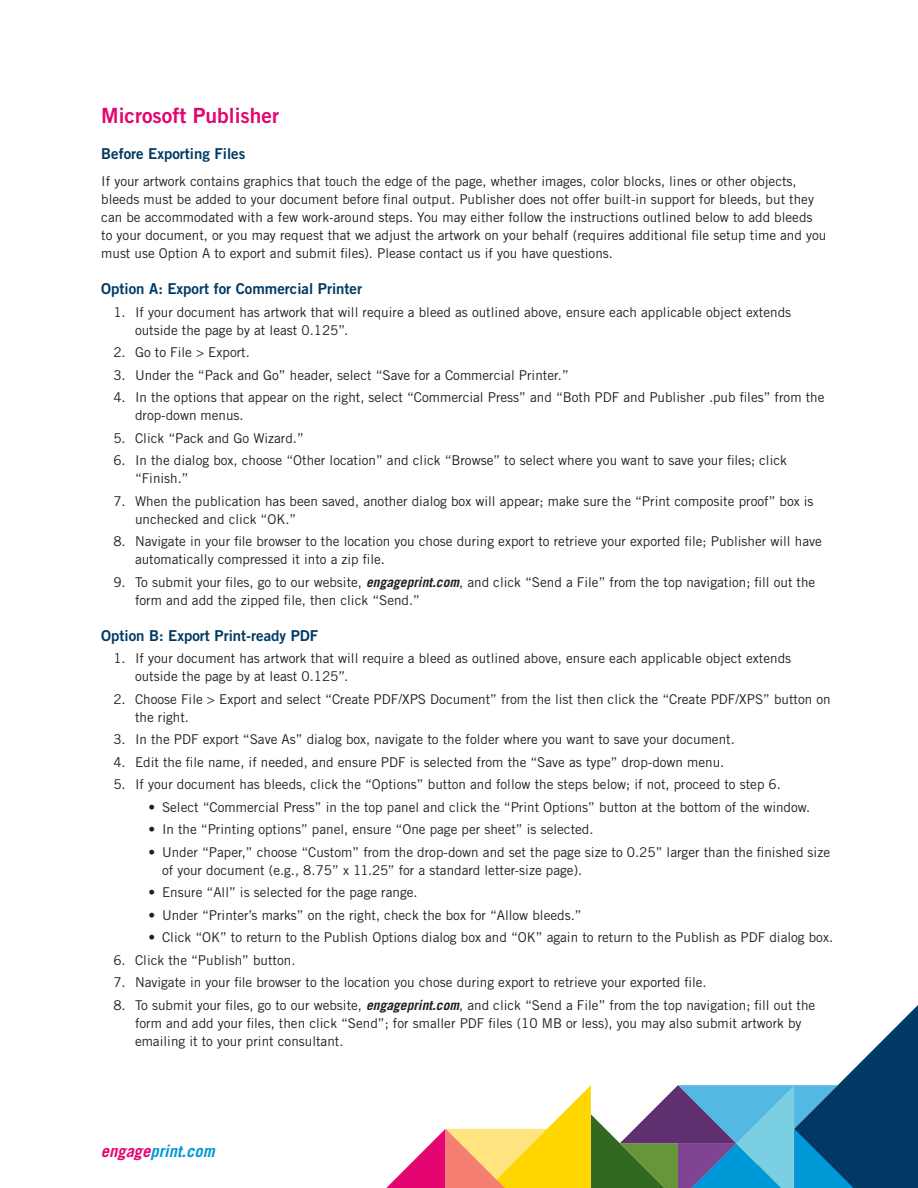
<style>
.page{position:relative;width:918px;height:1188px;background:#fff}
.page>*{position:absolute;margin:0;border:0;box-sizing:border-box;transform-origin:0 0}
.t1{font:21px "Trade Gothic LT Std Bd 2";color:#e40571}
.t2{font:italic 700 16.5px "Trade Gothic LT Std";color:#0099d8}
.t3{font:15px "Trade Gothic LT Std Bd 2";color:#003963}
.t4{font:13.5px/18px "Trade Gothic LT Std";color:#231f20}
.s1{font-weight:700;font-style:italic}
.s2{color:#e40571}
</style>
<div class="page">
<svg style="left:386px;top:1005px;width:532px;height:183px"></svg>
<h1 class="t1" style="left:101px;top:103px;width:179px">Microsoft Publisher</h1>
<p class="t3" style="left:101px;top:145px;width:146px">Before Exporting Files</p>
<p class="t4" style="left:101px;top:172px;width:727px">If your artwork contains graphics that touch the edge of the page, whether images, color blocks, lines or other objects, bleeds must be added to your document before final output. Publisher does not offer built-in support for bleeds, but they can be accommodated with a few work-around steps. You may either follow the instructions outlined below to add bleeds to your document, or you may request that we adjust the artwork on your behalf (requires additional file setup time and you must use Option A to export and submit files). Please contact us if you have questions.</p>
<p class="t3" style="left:101px;top:280px;width:262px">Option A: Export for Commercial Printer</p>
<p class="t4" style="left:135px;top:303px;width:658px;text-indent:-22px">1. If your document has artwork that will require a bleed as outlined above, ensure each applicable object extends outside the page by at least 0.125”.</p>
<p class="t4" style="left:113px;top:343px;width:138px">2. Go to File &gt; Export.</p>
<p class="t4" style="left:113px;top:366px;width:457px">3. Under the “Pack and Go” header, select “Save for a Commercial Printer.”</p>
<p class="t4" style="left:135px;top:388px;width:691px;text-indent:-22px">4. In the options that appear on the right, select “Commercial Press” and “Both PDF and Publisher .pub files” from the drop-down menus.</p>
<p class="t4" style="left:113px;top:429px;width:192px">5. Click “Pack and Go Wizard.”</p>
<p class="t4" style="left:135px;top:451px;width:653px;text-indent:-22px">6. In the dialog box, choose “Other location” and click “Browse” to select where you want to save your files; click “Finish.”</p>
<p class="t4" style="left:135px;top:492px;width:680px;text-indent:-22px">7. When the publication has been saved, another dialog box will appear; make sure the “Print composite proof” box is unchecked and click “OK.”</p>
<p class="t4" style="left:135px;top:532px;width:688px;text-indent:-22px">8. Navigate in your file browser to the location you chose during export to retrieve your exported file; Publisher will have automatically compressed it into a zip file.</p>
<p class="t4" style="left:135px;top:573px;width:682px;text-indent:-22px">9. To submit your files, go to our website, <span class="s1">engageprint.com</span>, and click “Send a File” from the top navigation; fill out the form and add the zipped file, then click “Send.”</p>
<p class="t3" style="left:101px;top:626px;width:219px">Option B: Export Print-ready PDF</p>
<p class="t4" style="left:135px;top:649px;width:658px;text-indent:-22px">1. If your document has artwork that will require a bleed as outlined above, ensure each applicable object extends outside the page by at least 0.125”.</p>
<p class="t4" style="left:135px;top:690px;width:697px;text-indent:-22px">2. Choose File &gt; Export and select “Create PDF/XPS Document” from the list then click the “Create PDF/XPS” button on the right.</p>
<p class="t4" style="left:113px;top:730px;width:623px">3. In the PDF export “Save As” dialog box, navigate to the folder where you want to save your document.</p>
<p class="t4" style="left:113px;top:753px;width:612px">4. Edit the file name, if needed, and ensure PDF is selected from the “Save as type” drop-down menu.</p>
<p class="t4" style="left:113px;top:775px;width:669px">5. If your document has bleeds, click the “Options” button and follow the steps below; if not, proceed to step 6.</p>
<p class="t4" style="left:148px;top:798px;width:663px">• Select “Commercial Press” in the top panel and click the “Print Options” button at the bottom of the window.</p>
<p class="t4" style="left:148px;top:820px;width:447px">• In the “Printing options” panel, ensure “One page per sheet” is selected.</p>
<p class="t4" style="left:162px;top:843px;width:670px;text-indent:-14px">• Under “Paper,” choose “Custom” from the drop-down and set the page size to 0.25” larger than the finished size of your document (e.g., 8.75” x 11.25” for a standard letter-size page).</p>
<p class="t4" style="left:148px;top:883px;width:271px">• Ensure “All” is selected for the page range.</p>
<p class="t4" style="left:148px;top:906px;width:435px">• Under “Printer’s marks” on the right, check the box for “Allow bleeds.”</p>
<p class="t4" style="left:148px;top:928px;width:686px">• Click “OK” to return to the Publish Options dialog box and “OK” again to return to the Publish as PDF dialog box.</p>
<p class="t4" style="left:113px;top:951px;width:184px">6. Click the “Publish” button.</p>
<p class="t4" style="left:113px;top:973px;width:595px">7. Navigate in your file browser to the location you chose during export to retrieve your exported file.</p>
<p class="t4" style="left:135px;top:996px;width:682px;text-indent:-22px">8. To submit your files, go to our website, <span class="s1">engageprint.com</span>, and click “Send a File” from the top navigation; fill out the form and add your files, then click “Send”; for smaller PDF files (10 MB or less), you may also submit artwork by emailing it to your print consultant.</p>
<p class="t2" style="left:101px;top:1141px;width:115px"><span class="s2">engage</span>print.com</p>
</div>
